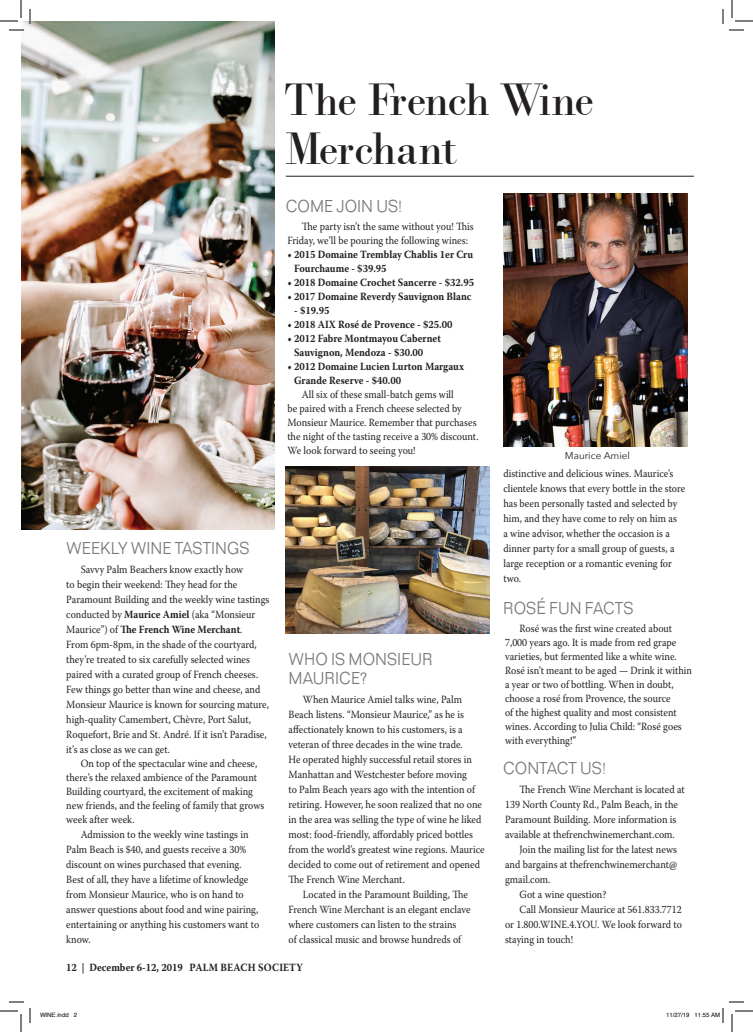
<style>
.page{position:relative;width:753px;height:1032px;background:#fff}
.page>*{position:absolute;margin:0;border:0;box-sizing:border-box;transform-origin:0 0}
.t1{font:48px/49px "Bodidota";letter-spacing:-.035em;color:#231f20;scale:.96 1}
.t2{font:18px/19px "Folio T Ligh";color:#76787b;scale:.9 1}
.t3{font:11px/15px "Warnock Pro";color:#231f20;scale:.9 1}
.t4{font:700 11px/14px "Warnock Pro";color:#231f20;scale:.9 1}
.t5{font:9.9px "Avenir Next";color:#231f20}
.t6{font:6px "Helvetica";color:#000}
.s1{font-weight:700}
.s2{font-family:"Avenir Next"}
</style>
<div class="page">
<img style="left:21px;top:21px;width:254px;height:509px">
<img style="left:286px;top:467px;width:204px;height:166px">
<img style="left:503px;top:194px;width:184px;height:252px">
<hr style="left:286px;top:176px;width:408px;height:1px;background:#231f20">
<svg style="left:0;top:0;width:31px;height:31px"></svg>
<svg style="left:0;top:1001px;width:31px;height:31px"></svg>
<svg style="left:722px;top:0;width:31px;height:31px"></svg>
<svg style="left:722px;top:1001px;width:31px;height:31px"></svg>
<h1 class="t1" style="left:284px;top:76px;width:325px">The French Wine<br>Merchant</h1>
<h2 class="t2" style="left:286px;top:196px;width:131px">COME JOIN US!</h2>
<p class="t3" style="left:287px;top:220px;width:208px;line-height:14px;text-indent:14px">The party isn’t the same without you! This<br>Friday, we’ll be pouring the following wines:</p>
<p class="t4" style="left:294px;top:248px;width:201px;text-indent:-7px">• 2015 Domaine Tremblay Chablis 1er Cru<br>Fourchaume - $39.95</p>
<p class="t4" style="left:287px;top:276px;width:209px">• 2018 Domaine Crochet Sancerre - $32.95</p>
<p class="t4" style="left:287px;top:290px;width:206px">• 2017 Domaine Reverdy Sauvignon Blanc</p>
<p class="t4" style="left:294px;top:304px;width:41px">- $19.95</p>
<p class="t4" style="left:287px;top:318px;width:185px">• 2018 AIX Rosé de Provence - $25.00</p>
<p class="t4" style="left:294px;top:332px;width:165px;text-indent:-7px">• 2012 Fabre Montmayou Cabernet<br>Sauvignon, Mendoza - $30.00</p>
<p class="t4" style="left:294px;top:360px;width:190px;text-indent:-7px">• 2012 Domaine Lucien Lurton Margaux<br>Grande Reserve - $40.00</p>
<p class="t3" style="left:287px;top:388px;width:214px;line-height:14px;text-indent:14px">All six of these small-batch gems will<br>be paired with a French cheese selected by Monsieur Maurice. Remember that purchases the night of the tasting receive a 30% discount.<br>We look forward to seeing you!</p>
<h2 class="t2" style="left:66px;top:539px;width:205px">WEEKLY WINE TASTINGS</h2>
<p class="t3" style="left:66px;top:562px;width:227px;text-indent:14px">Savvy Palm Beachers know exactly how<br>to begin their weekend: They head for the Paramount Building and the weekly wine tastings conducted by <span class="s1">Maurice Amiel</span> (aka “Monsieur Maurice”) of <span class="s1">The French Wine Merchant</span>.<br>From 6pm-8pm, in the shade of the courtyard, they’re treated to six carefully selected wines paired with a curated group of French cheeses.<br>Few things go better than wine and cheese, and Monsieur Maurice is known for sourcing mature, high-quality Camembert, Chèvre, Port Salut, Roquefort, Brie and St. André. If it isn’t Paradise, it’s as close as we can get.</p>
<p class="t3" style="left:66px;top:756px;width:222px;line-height:14px;text-indent:14px">On top of the spectacular wine and cheese, there’s the relaxed ambience of the Paramount Building courtyard, the excitement of making new friends, and the feeling of family that grows week after week.</p>
<p class="t3" style="left:66px;top:827px;width:216px;text-indent:14px">Admission to the weekly wine tastings in Palm Beach is $40, and guests receive a 30% discount on wines purchased that evening.<br>Best of all, they have a lifetime of knowledge from Monsieur Maurice, who is on hand to answer questions about food and wine pairing, entertaining or anything his customers want to know.</p>
<h2 class="t2" style="left:289px;top:650px;width:162px">WHO IS MONSIEUR<br>MAURICE?</h2>
<p class="t3" style="left:303px;top:691px;width:178px">When Maurice Amiel talks wine, Palm</p>
<p class="t3" style="left:289px;top:706px;width:196px">Beach listens. “Monsieur Maurice,” as he is</p>
<p class="t3" style="left:289px;top:721px;width:195px">affectionately known to his customers, is a</p>
<p class="t3" style="left:289px;top:736px;width:195px">veteran of three decades in the wine trade.</p>
<p class="t3" style="left:289px;top:751px;width:205px">He operated highly successful retail stores in</p>
<p class="t3" style="left:289px;top:766px;width:200px">Manhattan and Westchester before moving</p>
<p class="t3" style="left:289px;top:782px;width:209px">to Palm Beach years ago with the intention of</p>
<p class="t3" style="left:289px;top:797px;width:216px">retiring. However, he soon realized that no one</p>
<p class="t3" style="left:289px;top:812px;width:216px">in the area was selling the type of wine he liked</p>
<p class="t3" style="left:289px;top:827px;width:206px">most: food-friendly, affordably priced bottles</p>
<p class="t3" style="left:289px;top:842px;width:219px">from the world’s greatest wine regions. Maurice</p>
<p class="t3" style="left:289px;top:857px;width:214px">decided to come out of retirement and opened</p>
<p class="t3" style="left:289px;top:872px;width:131px">The French Wine Merchant.</p>
<p class="t3" style="left:303px;top:887px;width:185px">Located in the Paramount Building, The</p>
<p class="t3" style="left:289px;top:902px;width:204px">French Wine Merchant is an elegant enclave</p>
<p class="t3" style="left:289px;top:917px;width:188px">where customers can listen to the strains</p>
<p class="t3" style="left:289px;top:932px;width:193px">of classical music and browse hundreds of</p>
<p class="t4" style="left:66px;top:961px;width:265px">12 | December 6-12, 2019 PALM BEACH SOCIETY</p>
<p class="t5" style="left:565px;top:447px;width:67px">Maurice Amiel</p>
<p class="t3" style="left:503px;top:465px;width:204px">distinctive and delicious wines. Maurice’s clientele knows that every bottle in the store has been personally tasted and selected by him, and they have come to rely on him as<br>a wine advisor, whether the occasion is a dinner party for a small group of guests, a large reception or a romantic evening for two.</p>
<h2 class="t2" style="left:503px;top:598px;width:146px">ROS<span class="s2">É</span> FUN FACTS</h2>
<p class="t3" style="left:505px;top:621px;width:209px;line-height:14px;text-indent:14px">Rosé was the first wine created about 7,000 years ago. It is made from red grape varieties, but fermented like a white wine.<br>Rosé isn’t meant to be aged — Drink it within a year or two of bottling. When in doubt, choose a rosé from Provence, the source<br>of the highest quality and most consistent wines. According to Julia Child: “Rosé goes with everything!”</p>
<h2 class="t2" style="left:503px;top:759px;width:116px">CONTACT US!</h2>
<p class="t3" style="left:520px;top:781px;width:185px">The French Wine Merchant is located at</p>
<p class="t3" style="left:505px;top:796px;width:194px">139 North County Rd., Palm Beach, in the</p>
<p class="t3" style="left:505px;top:811px;width:192px">Paramount Building. More information is</p>
<p class="t3" style="left:505px;top:826px;width:190px">available at thefrenchwinemerchant.com.</p>
<p class="t3" style="left:520px;top:841px;width:176px">Join the mailing list for the latest news</p>
<p class="t3" style="left:505px;top:856px;width:193px">and bargains at thefrenchwinemerchant@</p>
<p class="t3" style="left:505px;top:871px;width:52px">gmail.com.</p>
<p class="t3" style="left:520px;top:886px;width:98px">Got a wine question?</p>
<p class="t3" style="left:520px;top:902px;width:182px">Call Monsieur Maurice at 561.833.7712</p>
<p class="t3" style="left:505px;top:917px;width:198px">or 1.800.WINE.4.YOU. We look forward to</p>
<p class="t3" style="left:505px;top:932px;width:77px">staying in touch!</p>
<p class="t6" style="left:40px;top:1010px;width:39px">WINE.indd 2</p>
<p class="t6" style="left:666px;top:1010px;width:56px">11/27/19 11:55 AM</p>
</div>
